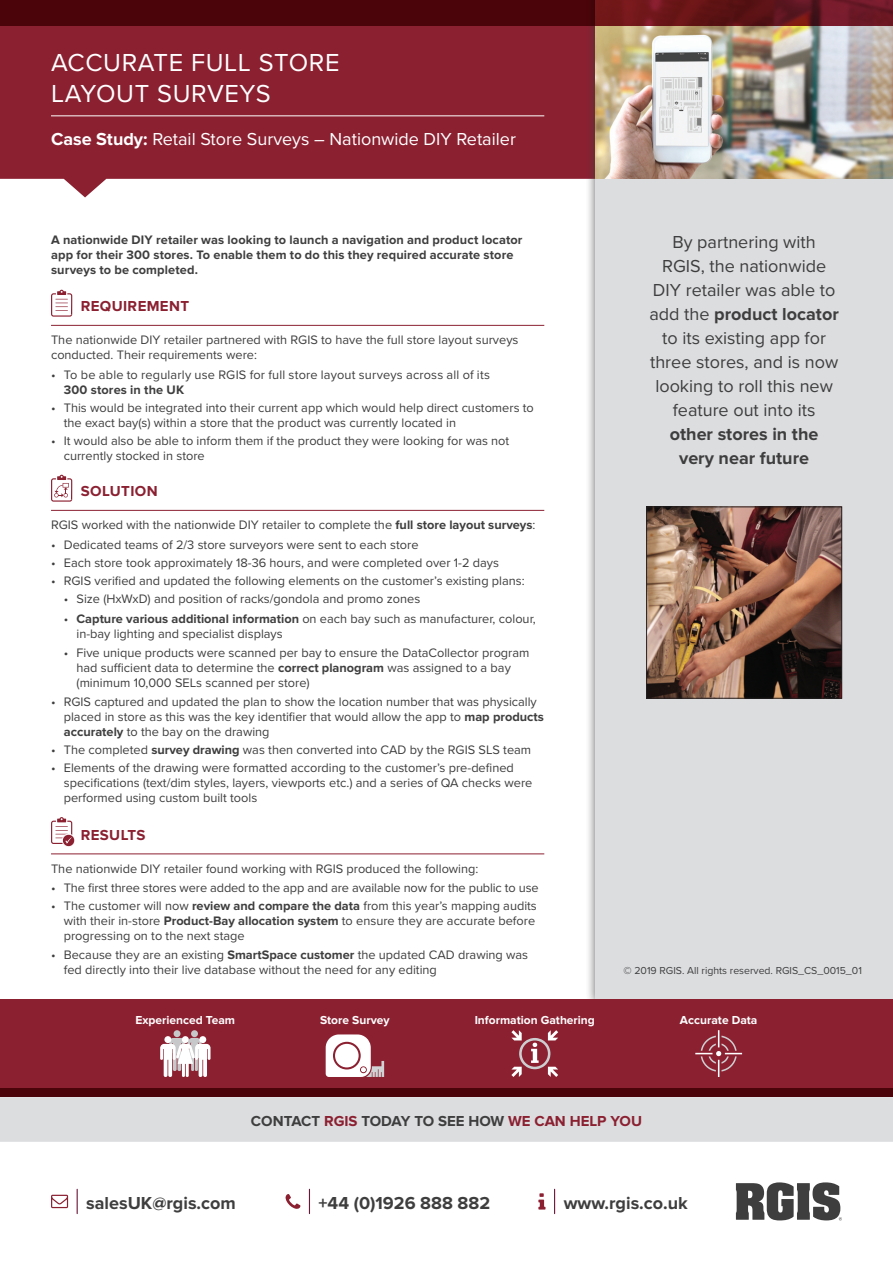
<style>
.page{position:relative;width:893px;height:1263px;background:#fff}
.page>*{position:absolute;margin:0;border:0;box-sizing:border-box;transform-origin:0 0}
.t1{font:25.5px/30.6px "Proxima Nova";letter-spacing:.025em;color:#fff}
.t2{font:18px/24px "Proxima Nova";color:#3e3e3f;text-align:center}
.t3{font:700 18px/24px "Proxima Nova";color:#3e3e3f;text-align:center}
.t4{font:18px "Proxima Nova";color:#fff}
.t5{font:700 15px "Proxima Nova";color:#3e3e3f}
.t6{font:700 15px "Proxima Nova";letter-spacing:.025em;color:#8b2031}
.t7{font:12.75px/15px "Proxima Nova";color:#3e3e3f}
.t8{font:700 12.75px/15px "Proxima Nova";letter-spacing:.01em;color:#3e3e3f}
.t9{font:700 12px "Proxima Nova";color:#fff}
.t10{font:10.5px "Proxima Nova";color:#3e3e3f}
.s1{font-weight:700}
.s2{color:#8b2031}
</style>
<div class="page">
<div style="left:0;top:1097px;width:893px;height:45px;background:#dcdddf"></div>
<svg style="left:0;top:26px;width:585px;height:171px;background:#973746"></svg>
<hr style="left:51px;top:116px;width:493px;height:1px;background:#fff">
<hr style="left:51px;top:325px;width:493px;height:1px;background:#8b2031">
<hr style="left:51px;top:510px;width:493px;height:1px;background:#8b2031">
<hr style="left:51px;top:854px;width:493px;height:1px;background:#8b2031">
<svg style="left:51px;top:290px;width:22px;height:27px"></svg>
<svg style="left:51px;top:475px;width:22px;height:27px"></svg>
<svg style="left:51px;top:817px;width:24px;height:30px"></svg>
<svg style="left:554px;top:1189px;width:1px;height:24px"></svg>
<svg style="left:538px;top:1193px;width:7px;height:16px"></svg>
<svg style="left:77px;top:1189px;width:1px;height:24px"></svg>
<svg style="left:51px;top:1195px;width:17px;height:13px"></svg>
<svg style="left:309px;top:1189px;width:1px;height:24px"></svg>
<svg style="left:286px;top:1194px;width:14px;height:15px"></svg>
<svg style="left:736px;top:1182px;width:106px;height:38px"></svg>
<div style="left:585px;top:0;width:308px;height:1010px;background:#3e3e3f;opacity:.75"></div>
<div style="left:595px;top:0;width:298px;height:1001px;background:#dcdddf"></div>
<img style="left:595px;top:26px;width:298px;height:153px">
<svg style="left:0;top:0;width:893px;height:26px;background:#540a0f"></svg>
<div style="left:0;top:999px;width:893px;height:98px;background:#8b2031"></div>
<div style="left:0;top:1089px;width:893px;height:8px;background:#4b0409"></div>
<img style="left:648px;top:509px;width:192px;height:187px">
<div style="left:646px;top:507px;width:196px;height:191px;border:1px solid #231f20"></div>
<div style="left:191px;top:1030px;width:7px;height:7px;background:#c7c8ca;border-radius:50%"></div>
<div style="left:174px;top:1030px;width:7px;height:7px;background:#c7c8ca;border-radius:50%"></div>
<svg style="left:160px;top:1038px;width:51px;height:39px"></svg>
<svg style="left:326px;top:1034px;width:58px;height:43px"></svg>
<svg style="left:511px;top:1030px;width:47px;height:47px"></svg>
<svg style="left:695px;top:1030px;width:47px;height:47px"></svg>
<h1 class="t1" style="left:51px;top:46px;width:290px">ACCURATE FULL STORE<br>LAYOUT SURVEYS</h1>
<h2 class="t4" style="left:51px;top:125px;width:466px"><span class="s1">Case Study:</span> Retail Store Surveys – Nationwide DIY Retailer</h2>
<p class="t8" style="left:51px;top:233px;width:473px">A nationwide DIY retailer was looking to launch a navigation and product locator app for their 300 stores. To enable them to do this they required accurate store surveys to be completed.</p>
<p class="t6" style="left:81px;top:297px;width:110px">REQUIREMENT</p>
<p class="t7" style="left:51px;top:332px;width:469px">The nationwide DIY retailer partnered with RGIS to have the full store layout surveys conducted. Their requirements were:</p>
<p class="t7" style="left:51px;top:366px;width:441px">• To be able to regularly use RGIS for full store layout surveys across all of its</p>
<p class="t8" style="left:64px;top:383px;width:122px">300 stores in the UK</p>
<p class="t7" style="left:64px;top:399px;width:472px;text-indent:-13px">• This would be integrated into their current app which would help direct customers to the exact bay(s) within a store that the product was currently located in</p>
<p class="t7" style="left:64px;top:433px;width:447px;text-indent:-13px">• It would also be able to inform them if the product they were looking for was not currently stocked in store</p>
<p class="t6" style="left:81px;top:482px;width:78px">SOLUTION</p>
<p class="t7" style="left:51px;top:517px;width:486px">RGIS worked with the nationwide DIY retailer to complete the <span class="s1">full store layout surveys</span>:</p>
<p class="t7" style="left:51px;top:536px;width:369px">• Dedicated teams of 2/3 store surveyors were sent to each store</p>
<p class="t7" style="left:51px;top:554px;width:450px">• Each store took approximately 18-36 hours, and were completed over 1-2 days</p>
<p class="t7" style="left:51px;top:573px;width:475px">• RGIS verified and updated the following elements on the customer’s existing plans:</p>
<p class="t7" style="left:64px;top:591px;width:358px">• Size (HxWxD) and position of racks/gondola and promo zones</p>
<p class="t7" style="left:77px;top:610px;width:461px;text-indent:-13px">• <span class="s1">Capture various additional information</span> on each bay such as manufacturer, colour, in-bay lighting and specialist displays</p>
<p class="t7" style="left:77px;top:644px;width:454px;text-indent:-13px">• Five unique products were scanned per bay to ensure the DataCollector program had sufficient data to determine the <span class="s1">correct planogram</span> was assigned to a bay (minimum 10,000 SELs scanned per store)</p>
<p class="t7" style="left:64px;top:694px;width:482px;text-indent:-13px">• RGIS captured and updated the plan to show the location number that was physically placed in store as this was the key identifier that would allow the app to <span class="s1">map products accurately</span> to the bay on the drawing</p>
<p class="t7" style="left:51px;top:742px;width:482px">• The completed <span class="s1">survey drawing</span> was then converted into CAD by the RGIS SLS team</p>
<p class="t7" style="left:64px;top:760px;width:470px;text-indent:-13px">• Elements of the drawing were formatted according to the customer’s pre-defined specifications (text/dim styles, layers, viewports etc.) and a series of QA checks were performed using custom built tools</p>
<p class="t6" style="left:81px;top:826px;width:66px">RESULTS</p>
<p class="t7" style="left:51px;top:861px;width:429px">The nationwide DIY retailer found working with RGIS produced the following:</p>
<p class="t7" style="left:51px;top:880px;width:489px">• The first three stores were added to the app and are available now for the public to use</p>
<p class="t7" style="left:64px;top:898px;width:475px;text-indent:-13px">• The customer will now <span class="s1">review and compare the data</span> from this year’s mapping audits with their in-store <span class="s1">Product-Bay allocation system</span> to ensure they are accurate before progressing on to the next stage</p>
<p class="t7" style="left:64px;top:946px;width:466px;text-indent:-13px">• Because they are an existing <span class="s1">SmartSpace customer</span> the updated CAD drawing was fed directly into their live database without the need for any editing</p>
<h2 class="t2" style="left:649px;top:229px;width:191px">By partnering with<br>RGIS, the nationwide<br>DIY retailer was able to add the <span class="s1">product locator </span>to its existing app for three stores, and is now looking to roll this new feature out into its</h2>
<h2 class="t3" style="left:670px;top:423px;width:150px">other stores in the very near future</h2>
<p class="t10" style="left:624px;top:962px;width:240px">© 2019 RGIS. All rights reserved. RGIS_CS_0015_01</p>
<p class="t9" style="left:136px;top:1013px;width:101px">Experienced Team</p>
<p class="t9" style="left:320px;top:1013px;width:71px">Store Survey</p>
<p class="t9" style="left:475px;top:1013px;width:122px">Information Gathering</p>
<p class="t9" style="left:680px;top:1013px;width:79px">Accurate Data</p>
<p class="t5" style="left:251px;top:1112px;width:393px">CONTACT <span class="s2">RGIS</span> TODAY TO SEE HOW <span class="s2">WE CAN HELP YOU</span></p>
<h2 class="t3" style="left:86px;top:1191px;width:151px">salesUK@rgis.com</h2>
<h2 class="t3" style="left:319px;top:1191px;width:173px">+44 (0)1926 888 882</h2>
<h2 class="t3" style="left:564px;top:1191px;width:126px">www.rgis.co.uk</h2>
</div>
